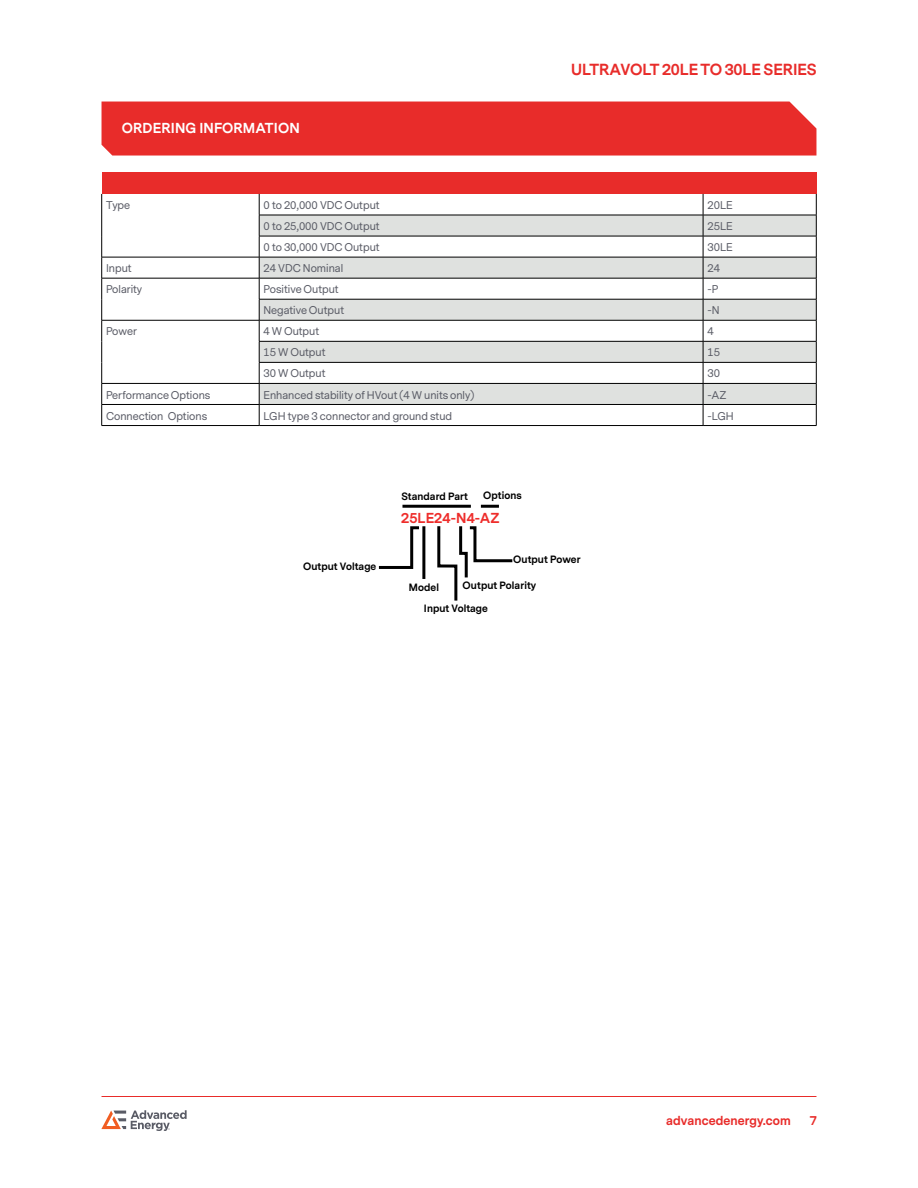
<style>
.page{position:relative;width:918px;height:1188px;background:#fff}
.page>*{position:absolute;margin:0;border:0;box-sizing:border-box;transform-origin:0 0}
.t1{font:700 15px "Messina Sans";letter-spacing:-.005em;color:#e82c2a}
.t2{font:700 13.5px "Messina Sans";letter-spacing:.01em;color:#fff}
.t3{font:700 13.5px "Messina Sans";letter-spacing:.01em;color:#ee2d2b}
.t4{font:700 12px "Messina Sans";letter-spacing:.01em;color:#e82c2a}
.t5{font:10.5px "Messina Sans";color:#5a5c66}
.t6{font:700 9.9px "Messina Sans";letter-spacing:.01em;color:#000}
</style>
<div class="page">
<hr style="left:102px;top:1096px;width:714px;height:1px;background:#e82c2a">
<svg style="left:101px;top:1110px;width:86px;height:21px"></svg>
<div style="left:102px;top:102px;width:714px;height:54px;background:#e82c2a"></div>
<div style="left:102px;top:173px;width:714px;height:21px;background:#e82c2a"></div>
<svg style="left:260px;top:216px;width:556px;height:188px;fill:#dfe1df"></svg>
<hr style="left:259px;top:215px;width:444px;height:1px;background:#000">
<hr style="left:703px;top:215px;width:113px;height:1px;background:#000">
<hr style="left:259px;top:236px;width:444px;height:1px;background:#000">
<hr style="left:703px;top:236px;width:113px;height:1px;background:#000">
<hr style="left:102px;top:257px;width:157px;height:1px;background:#000">
<hr style="left:259px;top:257px;width:444px;height:1px;background:#000">
<hr style="left:703px;top:257px;width:113px;height:1px;background:#000">
<hr style="left:102px;top:278px;width:157px;height:1px;background:#000">
<hr style="left:259px;top:278px;width:444px;height:1px;background:#000">
<hr style="left:703px;top:278px;width:113px;height:1px;background:#000">
<hr style="left:259px;top:299px;width:444px;height:1px;background:#000">
<hr style="left:703px;top:299px;width:113px;height:1px;background:#000">
<hr style="left:102px;top:320px;width:157px;height:1px;background:#000">
<hr style="left:259px;top:320px;width:444px;height:1px;background:#000">
<hr style="left:703px;top:320px;width:113px;height:1px;background:#000">
<hr style="left:259px;top:341px;width:444px;height:1px;background:#000">
<hr style="left:703px;top:341px;width:113px;height:1px;background:#000">
<hr style="left:259px;top:362px;width:444px;height:1px;background:#000">
<hr style="left:703px;top:362px;width:113px;height:1px;background:#000">
<hr style="left:102px;top:383px;width:157px;height:1px;background:#000">
<hr style="left:259px;top:383px;width:444px;height:1px;background:#000">
<hr style="left:703px;top:383px;width:113px;height:1px;background:#000">
<svg style="left:101px;top:194px;width:1px;height:231px"></svg>
<svg style="left:259px;top:194px;width:1px;height:231px"></svg>
<svg style="left:703px;top:194px;width:1px;height:231px"></svg>
<svg style="left:816px;top:194px;width:1px;height:231px"></svg>
<hr style="left:102px;top:404px;width:157px;height:1px;background:#000">
<hr style="left:259px;top:404px;width:444px;height:1px;background:#000">
<hr style="left:703px;top:404px;width:113px;height:1px;background:#000">
<hr style="left:102px;top:425px;width:157px;height:1px;background:#000">
<hr style="left:259px;top:425px;width:444px;height:1px;background:#000">
<hr style="left:703px;top:425px;width:113px;height:1px;background:#000">
<svg style="left:378px;top:504px;width:135px;height:97px"></svg>
<p class="t2" style="left:122px;top:119px;width:180px">ORDERING INFORMATION</p>
<h1 class="t1" style="left:571px;top:59px;width:247px">ULTRAVOLT 20LE TO 30LE SERIES</h1>
<p class="t5" style="left:106px;top:198px;width:26px">Type</p>
<p class="t5" style="left:264px;top:198px;width:118px">0 to 20,000 VDC Output</p>
<p class="t5" style="left:707px;top:198px;width:27px">20LE</p>
<p class="t5" style="left:264px;top:219px;width:118px">0 to 25,000 VDC Output</p>
<p class="t5" style="left:707px;top:219px;width:27px">25LE</p>
<p class="t5" style="left:264px;top:240px;width:118px">0 to 30,000 VDC Output</p>
<p class="t5" style="left:707px;top:240px;width:27px">30LE</p>
<p class="t5" style="left:106px;top:261px;width:27px">Input</p>
<p class="t5" style="left:264px;top:261px;width:81px">24 VDC Nominal</p>
<p class="t5" style="left:707px;top:261px;width:14px">24</p>
<p class="t5" style="left:106px;top:282px;width:38px">Polarity</p>
<p class="t5" style="left:264px;top:282px;width:77px">Positive Output</p>
<p class="t5" style="left:707px;top:282px;width:12px">-P</p>
<p class="t5" style="left:264px;top:304px;width:82px">Negative Output</p>
<p class="t5" style="left:707px;top:304px;width:14px">-N</p>
<p class="t5" style="left:106px;top:325px;width:32px">Power</p>
<p class="t5" style="left:264px;top:325px;width:57px">4 W Output</p>
<p class="t5" style="left:707px;top:325px;width:8px">4</p>
<p class="t5" style="left:264px;top:346px;width:63px">15 W Output</p>
<p class="t5" style="left:707px;top:346px;width:14px">15</p>
<p class="t5" style="left:264px;top:367px;width:63px">30 W Output</p>
<p class="t5" style="left:707px;top:367px;width:14px">30</p>
<p class="t5" style="left:106px;top:388px;width:106px">Performance Options</p>
<p class="t5" style="left:264px;top:388px;width:212px">Enhanced stability of HVout (4 W units only)</p>
<p class="t5" style="left:707px;top:388px;width:20px">-AZ</p>
<p class="t5" style="left:106px;top:409px;width:103px">Connection Options</p>
<p class="t5" style="left:264px;top:409px;width:190px">LGH type 3 connector and ground stud</p>
<p class="t5" style="left:707px;top:409px;width:28px">-LGH</p>
<p class="t6" style="left:401px;top:489px;width:68px">Standard Part</p>
<p class="t6" style="left:483px;top:489px;width:40px">Options</p>
<p class="t6" style="left:303px;top:559px;width:75px">Output Voltage</p>
<p class="t3" style="left:401px;top:508px;width:100px">25LE24-N4-AZ</p>
<p class="t6" style="left:513px;top:552px;width:69px">Output Power</p>
<p class="t6" style="left:463px;top:578px;width:75px">Output Polarity</p>
<p class="t6" style="left:424px;top:602px;width:65px">Input Voltage</p>
<p class="t6" style="left:409px;top:580px;width:32px">Model</p>
<p class="t4" style="left:666px;top:1113px;width:126px">advancedenergy.com</p>
<p class="t4" style="left:810px;top:1113px;width:9px">7</p>
</div>
